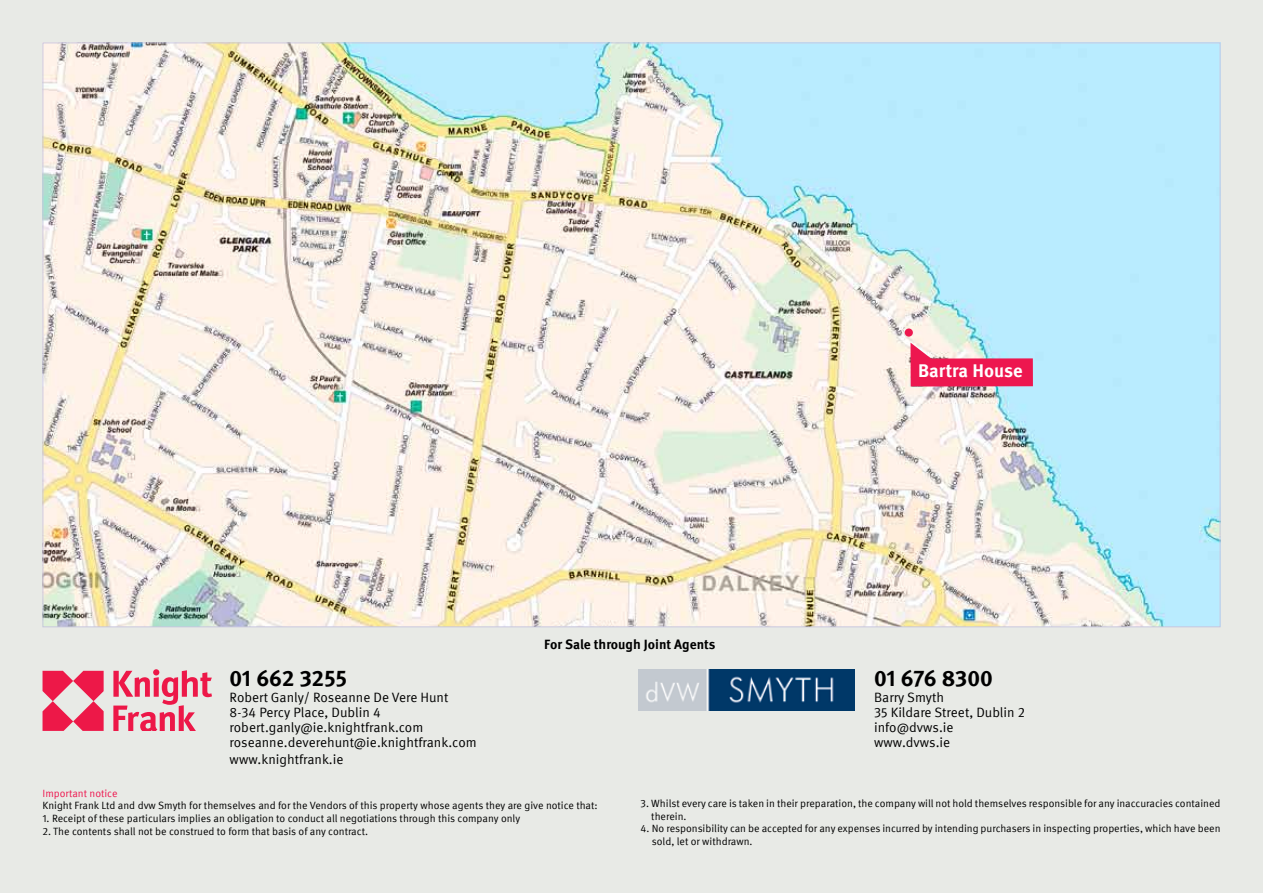
<style>
.page{position:relative;width:1263px;height:893px;background:#e8eae6}
.page>*{position:absolute;margin:0;border:0;box-sizing:border-box;transform-origin:0 0}
.t1{font:700 22.5px "KF Meta OT";letter-spacing:-.005em;color:#000}
.t2{font:700 18.45px "KF Meta OT";color:#fff}
.t3{font:13.5px/15.3px "KF Meta OT";color:#000}
.t4{font:700 13.5px "KF Meta OT";color:#000}
.t5{font:10.5px/12.6px "KF Meta OT";color:#000}
.t6{font:10.5px "KF Meta OT";color:#ed174f}
</style>
<div class="page">
<img style="left:45px;top:45px;width:1173px;height:580px">
<svg style="left:43px;top:671px;width:61px;height:60px"></svg>
<svg style="left:113px;top:669px;width:99px;height:62px"></svg>
<img style="left:639px;top:669px;width:215px;height:42px">
<svg style="left:910px;top:343px;width:123px;height:43px;background:#e45d84"></svg>
<div style="left:905px;top:328px;width:8px;height:9px;background:#ed174f;border-radius:50%"></div>
<h1 class="t1" style="left:230px;top:664px;width:119px">01 662 3255</h1>
<p class="t3" style="left:230px;top:690px;width:249px">Robert Ganly/ Roseanne De Vere Hunt<br>8-34 Percy Place, Dublin 4 robert.ganly@ie.knightfrank.com roseanne.deverehunt@ie.knightfrank.com www.knightfrank.ie</p>
<p class="t4" style="left:544px;top:636px;width:173px">For Sale through Joint Agents</p>
<h2 class="t2" style="left:918px;top:359px;width:106px">Bartra House</h2>
<h1 class="t1" style="left:874px;top:664px;width:120px">01 676 8300</h1>
<p class="t3" style="left:874px;top:690px;width:152px">Barry Smyth<br>35 Kildare Street, Dublin 2 info@dvws.ie www.dvws.ie</p>
<p class="t6" style="left:43px;top:787px;width:76px">Important notice</p>
<p class="t5" style="left:43px;top:799px;width:557px">Knight Frank Ltd and dvw Smyth for themselves and for the Vendors of this property whose agents they are give notice that:</p>
<p class="t5" style="left:43px;top:812px;width:479px">1. Receipt of these particulars implies an obligation to conduct all negotiations through this company only</p>
<p class="t5" style="left:43px;top:825px;width:327px">2. The contents shall not be construed to form that basis of any contract.</p>
<p class="t5" style="left:651px;top:797px;width:571px;text-indent:-11px">3. Whilst every care is taken in their preparation, the company will not hold themselves responsible for any inaccuracies contained therein.</p>
<p class="t5" style="left:652px;top:822px;width:570px;text-indent:-11px">4. No responsibility can be accepted for any expenses incurred by intending purchasers in inspecting properties, which have been sold, let or withdrawn.</p>
</div>
